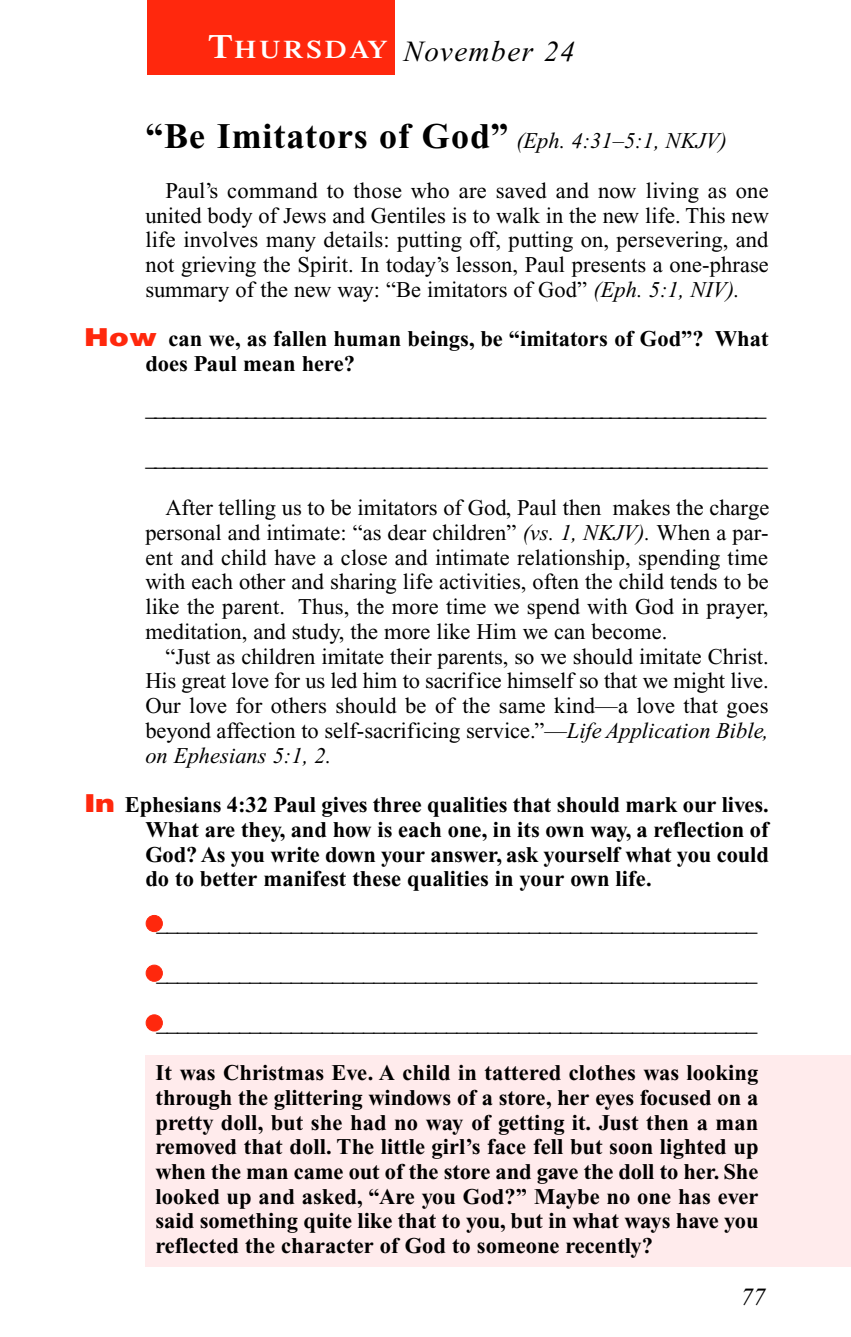
<style>
.page{position:relative;width:851px;height:1337px;background:#fff}
.page>*{position:absolute;margin:0;border:0;box-sizing:border-box;transform-origin:0 0}
.t1{font:italic 29.25px "Times New Roman";letter-spacing:.055em;color:#000}
.t2{font:italic 24.75px "Times New Roman";color:#000}
.t3{font:22.5px/24.8px "Times New Roman";color:#000;text-align:justify}
.t4{font:700 22.5px/24.8px "Times New Roman";color:#000;text-align:justify}
.t5{font:italic 22.5px "Times New Roman";color:#000}
.s1{font-family:"Times";font-weight:600;font-style:normal;font-size:33.75px;color:#fff}
.s2{font-family:"Times";font-weight:600;font-style:normal;font-size:25.2px;color:#fff}
.s3{font-weight:700;font-style:normal;font-size:36px}
.s4{font-style:italic}
.s5{font-family:"Helvetica";font-weight:900;font-size:24.75px;color:#ff280d}
.s6{color:#ff280d}
.s7{font-weight:700}
</style>
<div class="page">
<div style="left:145px;top:1055px;width:705px;height:211px;background:#ffebec"></div>
<div style="left:147px;top:0;width:248px;height:75px;background:#ff280d"></div>
<h1 class="t1" style="left:208px;top:40px;width:368px"><span class="s1">T</span><span class="s2">H U R S D AY</span> N ovember 24</h1>
<p class="t5" style="left:145px;top:132px;width:583px"><span class="s3">“Be Imitators of God”</span> (Eph. 4:31–5:1, NKJV)</p>
<p class="t3" style="left:145px;top:180px;width:625px;text-indent:20px">Paul’s command to those who are saved and now living as one united body of Jews and Gentiles is to walk in the new life. This new life involves many details: putting off, putting on, persevering, and not grieving the Spirit. In today’s lesson, Paul presents a one-phrase summary of the new way: “Be imitators of God” <span class="s4">(Eph. 5:1, NIV).</span></p>
<p class="t4" style="left:145px;top:329px;width:624px;text-indent:-61px"><span class="s5">How</span> can we, as fallen human beings, be “imitators of God”? What does Paul mean here?</p>
<p class="t3" style="left:145px;top:398px;width:622px">_ _ _ _ _ _ _ _ _ _ _ _ _ _ _ _ _ _ _ _ _ _ _ _ _ _ _ _ _ _ _ _ _ _ _ _ _ _ _ _ _ _ _ _ _ _ _ _ _ _ _ _ _ _ _ _ _ _ _ _ _ _ _ _ _ _ _ _</p>
<p class="t3" style="left:145px;top:448px;width:623px">____________________________________________________________________</p>
<p class="t3" style="left:145px;top:497px;width:625px;text-indent:20px">After telling us to be imitators of God, Paul then makes the charge personal and intimate: “as dear children” <span class="s4">(vs. 1, NKJV).</span> When a par&shy;ent and child have a close and intimate relationship, spending time with each other and sharing life activities, often the child tends to be like the parent. Thus, the more time we spend with God in prayer, meditation, and study, the more like Him we can become.</p>
<p class="t3" style="left:145px;top:646px;width:625px;text-indent:20px">“Just as children imitate their parents, so we should imitate Christ.<br>His great love for us led him to sacrifice himself so that we might live.<br>Our love for others should be of the same kind—a love that goes beyond affection to self-sacrificing service.”—<span class="s4">Life Application Bible, on Ephesians 5:1, 2.</span></p>
<p class="t4" style="left:145px;top:795px;width:625px;text-indent:-61px"><span class="s5">In</span> Ephesians 4:32 Paul gives three qualities that should mark our lives.<br>What are they, and how is each one, in its own way, a reflection of God? As you write down your answer, ask yourself what you could do to better manifest these qualities in your own life.</p>
<p class="t3" style="left:145px;top:913px;width:613px"><span class="s6">●</span>_ _ _ _ _ _ _ _ _ _ _ _ _ _ _ _ _ _ _ _ _ _ _ _ _ _ _ _ _ _ _ _ _ _ _ _ _ _ _ _ _ _ _ _ _ _ _ _ _ _ _ _ _ _ _ _ _ _</p>
<p class="t3" style="left:145px;top:963px;width:613px"><span class="s6">●</span>_ _ _ _ _ _ _ _ _ _ _ _ _ _ _ _ _ _ _ _ _ _ _ _ _ _ _ _ _ _ _ _ _ _ _ _ _ _ _ _ _ _ _ _ _ _ _ _ _ _ _ _ _ _ _ _ _ _</p>
<p class="t3" style="left:145px;top:1000px;width:614px;line-height:49.1px;text-align:center"><span class="s6">●</span>_ _ _ _ _ _ _ _ _ _ _ _ _ _ _ _ _ _ _ _ _ _ _ _ _ _ _ _ _ _ _ _ _ _ _ _ _ _ _ _ _ _ _ _ _ _ _ _ _ _ _ _ _ _ _ _ _ _<br><span class="s7">It was Christmas Eve. A child in tattered clothes was looking</span></p>
<p class="t4" style="left:156px;top:1087px;width:604px">through the glittering windows of a store, her eyes focused on a pretty doll, but she had no way of getting it. Just then a man removed that doll. The little girl’s face fell but soon lighted up when the man came out of the store and gave the doll to her. She looked up and asked, “Are you God?” Maybe no one has ever said something quite like that to you, but in what ways have you reflected the character of God to someone recently?</p>
<p class="t2" style="left:740px;top:1287px;width:26px">77</p>
</div>
